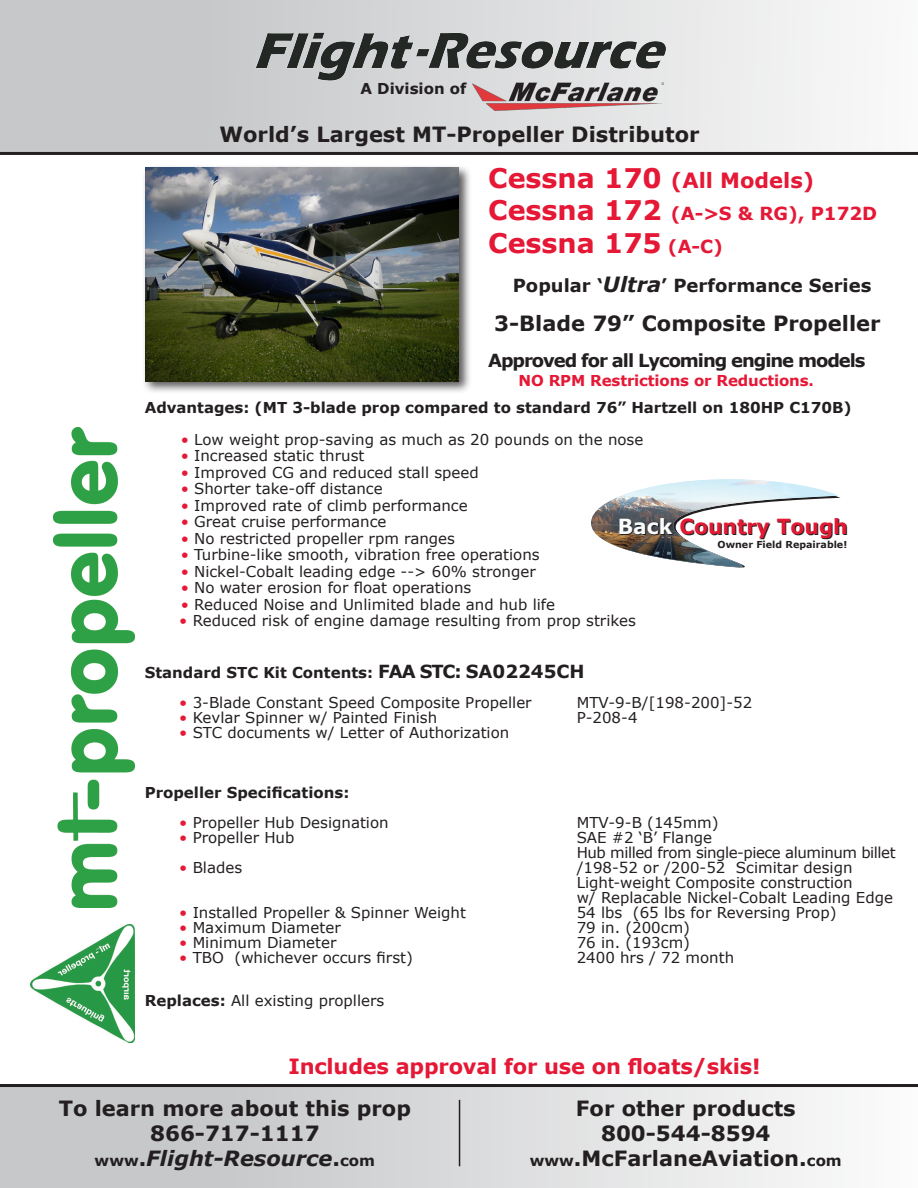
<style>
.page{position:relative;width:918px;height:1188px;background:#fff}
.page>*{position:absolute;margin:0;border:0;box-sizing:border-box;transform-origin:0 0}
.Heading{font:700 27px "Verdana";color:#e51836}
.Heading-2{font:700 21px/25.2px "Verdana";color:#231f20;text-align:center}
.Paragraph{font:700 21px "Verdana";letter-spacing:-.01em;color:#e51836}
.t1{font:italic 700 21px "Verdana";color:#231f20}
.Heading-3{font:700 21px "Verdana";color:#e51836}
.t2{font:700 20.85px "Verdana";color:#e41933}
.Heading-4{font:700 18px "Verdana";letter-spacing:-.06em;color:#231f20}
.Heading-5{font:700 18px "Verdana";color:#231f20}
.Heading-6{font:700 18px "Verdana";color:#e51836}
.Paragraph-2{font:15px "Verdana";color:#231f20}
.Heading-7{font:700 15px "Verdana";color:#231f20}
.Paragraph-3{font:700 15px "Verdana";color:#231f20}
.Paragraph-4{font:15px "Verdana";letter-spacing:-.03em;color:#231f20}
.Heading-8{font:700 15px "Verdana";letter-spacing:-.01em;color:#e51836}
.t3{font:700 9.6px "Verdana";color:#231f20}
.s1{font-size:27px}
.s2{font-size:18px}
.s3{font-style:italic;font-size:21px}
.s4{color:#e51836}
.s5{color:#fafbfb}
.s6{font-weight:700}
.s7{font-style:normal;font-size:15px}
.s8{font-style:normal}
.s9{font-size:15px}
</style>
<div class="page">
<img style="left:53px;top:428px;width:81px;height:479px">
<img style="left:31px;top:925px;width:103px;height:117px">
<div style="left:0;top:1086px;width:918px;height:102px;background:linear-gradient(to right,#bdbfc1,#f9f9f9)"></div>
<hr style="left:0;top:1084px;width:918px;height:3px;background:#231f20">
<div style="left:0;top:0;width:918px;height:152px;background:linear-gradient(to right,#bebfc2,#f7f7f8)"></div>
<img style="left:473px;top:82px;width:193px;height:31px">
<img style="left:253px;top:32px;width:413px;height:50px">
<hr style="left:0;top:152px;width:918px;height:3px;background:#231f20">
<hr style="left:459px;top:1100px;width:1px;height:66px;background:#231f20">
<svg style="left:591px;top:479px;width:249px;height:89px"></svg>
<div style="left:142px;top:164px;width:330px;height:230px;background:#231f20;opacity:.75"></div>
<img style="left:145px;top:167px;width:314px;height:214px">
<p class="Heading-7" style="left:360px;top:78px;width:108px">A Division of</p>
<p class="Heading-2" style="left:219px;top:121px;width:482px">World’s Largest MT-Propeller Distributor</p>
<p class="Heading-3" style="left:488px;top:165px;width:328px"><span class="s1">Cessna 170</span> (All Models)</p>
<p class="Heading-6" style="left:488px;top:201px;width:391px"><span class="s1">Cessna 172</span> (A-&gt;S &amp; RG), P172D</p>
<p class="Heading" style="left:488px;top:224px;width:236px">Cessna 175 <span class="s2">(A-C)</span></p>
<p class="Heading-5" style="left:513px;top:272px;width:360px">Popular ‘<span class="s3">Ultra</span>’ Performance Series</p>
<p class="Heading-2" style="left:494px;top:310px;width:388px">3-Blade 79” Composite Propeller</p>
<p class="Heading-4" style="left:488px;top:347px;width:379px">Approved for all Lycoming engine models</p>
<p class="Heading-8" style="left:519px;top:370px;width:297px">NO RPM Restrictions or Reductions.</p>
<p class="Heading-7" style="left:145px;top:397px;width:709px">Advantages: (MT 3-blade prop compared to standard 76” Hartzell on 180HP C170B)</p>
<p class="Paragraph-2" style="left:181px;top:429px;width:464px"><span class="s4">•</span> Low weight prop-saving as much as 20 pounds on the nose</p>
<p class="Paragraph-2" style="left:181px;top:445px;width:185px"><span class="s4">•</span> Increased static thrust</p>
<p class="Paragraph-2" style="left:181px;top:462px;width:300px"><span class="s4">•</span> Improved CG and reduced stall speed</p>
<p class="Paragraph-2" style="left:181px;top:478px;width:204px"><span class="s4">•</span> Shorter take-off distance</p>
<p class="Paragraph-2" style="left:181px;top:495px;width:288px"><span class="s4">•</span> Improved rate of climb performance</p>
<p class="Paragraph-2" style="left:181px;top:511px;width:207px"><span class="s4">•</span> Great cruise performance</p>
<p class="Paragraph-2" style="left:181px;top:528px;width:276px"><span class="s4">•</span> No restricted propeller rpm ranges</p>
<p class="Paragraph-2" style="left:181px;top:544px;width:360px"><span class="s4">•</span> Turbine-like smooth, vibration free operations</p>
<p class="Paragraph-2" style="left:181px;top:561px;width:357px"><span class="s4">•</span> Nickel-Cobalt leading edge --&gt; 60% stronger</p>
<p class="Paragraph-2" style="left:181px;top:577px;width:292px"><span class="s4">•</span> No water erosion for float operations</p>
<p class="Paragraph-2" style="left:181px;top:594px;width:376px"><span class="s4">•</span> Reduced Noise and Unlimited blade and hub life</p>
<p class="Paragraph-2" style="left:179px;top:610px;width:458px"><span class="s4">•</span> Reduced risk of engine damage resulting from prop strikes</p>
<p class="Paragraph-3" style="left:145px;top:662px;width:441px">Standard STC Kit Contents: <span class="s2">FAA STC: SA02245CH</span></p>
<p class="Paragraph-2" style="left:179px;top:692px;width:354px"><span class="s4">•</span> 3-Blade Constant Speed Composite Propeller</p>
<p class="Paragraph-2" style="left:577px;top:692px;width:177px">MTV-9-B/[198-200]-52</p>
<p class="Paragraph-2" style="left:179px;top:707px;width:260px"><span class="s4">•</span> Kevlar Spinner w/ Painted Finish</p>
<p class="Paragraph-2" style="left:577px;top:707px;width:62px">P-208-4</p>
<p class="Paragraph-2" style="left:179px;top:722px;width:332px"><span class="s4">•</span> STC documents w/ Letter of Authorization</p>
<p class="t2" style="left:618px;top:512px;width:232px"><span class="s5">Back</span> Country Tough</p>
<p class="t3" style="left:718px;top:538px;width:131px">Owner Field Repairable!</p>
<p class="Paragraph-3" style="left:145px;top:782px;width:206px">Propeller Specifications:</p>
<p class="Paragraph-2" style="left:179px;top:812px;width:211px"><span class="s4">•</span> Propeller Hub Designation</p>
<p class="Paragraph-2" style="left:577px;top:812px;width:143px">MTV-9-B (145mm)</p>
<p class="Paragraph-2" style="left:179px;top:827px;width:117px"><span class="s4">•</span> Propeller Hub</p>
<p class="Paragraph-2" style="left:577px;top:827px;width:137px">SAE #2 ‘B’ Flange</p>
<p class="Paragraph-4" style="left:577px;top:842px;width:320px">Hub milled from single-piece aluminum billet</p>
<p class="Paragraph-2" style="left:179px;top:857px;width:64px"><span class="s4">•</span> Blades</p>
<p class="Paragraph-2" style="left:577px;top:857px;width:277px">/198-52 or /200-52 Scimitar design</p>
<p class="Paragraph-2" style="left:577px;top:872px;width:278px">Light-weight Composite construction</p>
<p class="Paragraph-2" style="left:577px;top:887px;width:318px">w/ Replacable Nickel-Cobalt Leading Edge</p>
<p class="Paragraph-2" style="left:179px;top:902px;width:288px"><span class="s4">•</span> Installed Propeller &amp; Spinner Weight</p>
<p class="Paragraph-2" style="left:577px;top:902px;width:261px">54 lbs (65 lbs for Reversing Prop)</p>
<p class="Paragraph-2" style="left:179px;top:917px;width:163px"><span class="s4">•</span> Maximum Diameter</p>
<p class="Paragraph-2" style="left:577px;top:917px;width:115px">79 in. (200cm)</p>
<p class="Paragraph-2" style="left:179px;top:932px;width:159px"><span class="s4">•</span> Minimum Diameter</p>
<p class="Paragraph-2" style="left:577px;top:932px;width:115px">76 in. (193cm)</p>
<p class="Paragraph-2" style="left:179px;top:947px;width:235px"><span class="s4">•</span> TBO (whichever occurs first)</p>
<p class="Paragraph-2" style="left:577px;top:947px;width:159px">2400 hrs / 72 month</p>
<p class="Paragraph-2" style="left:145px;top:991px;width:241px"><span class="s6">Replaces:</span> All existing propllers</p>
<p class="Paragraph" style="left:289px;top:1052px;width:474px">Includes approval for use on floats/skis!</p>
<p class="Heading-2" style="left:59px;top:1095px;width:354px">To learn more about this prop</p>
<p class="Heading-2" style="left:150px;top:1120px;width:171px">866-717-1117</p>
<p class="t1" style="left:95px;top:1144px;width:282px"><span class="s7">www</span><span class="s8">.</span>Flight-Resource<span class="s8">.</span><span class="s7">com</span></p>
<p class="Heading-2" style="left:530px;top:1095px;width:314px">For other products<br>800-544-8594 <span class="s9">www</span>.McFarlaneAviation.<span class="s9">com</span></p>
</div>
